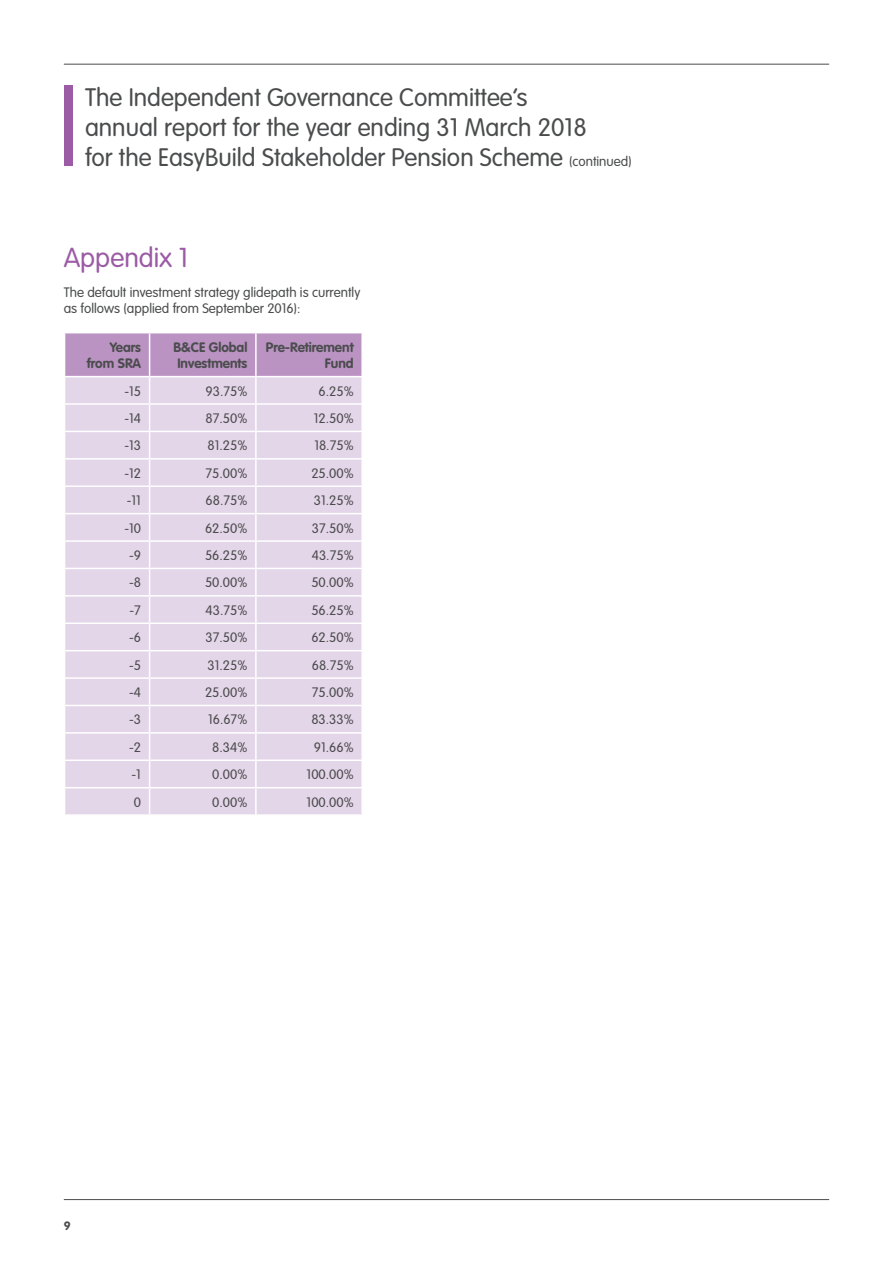
<style>
.page{position:relative;width:893px;height:1263px;background:#fff}
.page>*{position:absolute;margin:0;border:0;box-sizing:border-box;transform-origin:0 0}
._2__Subheading_1_-_1{font:300 27px "VAG Rounded Std";color:#9b5ba5}
._4__Body_Text_9_11{font:300 24.9px/30px "VAG Rounded Std";color:#4b4c4d}
._4__Body_Text_9_11-2{font:300 13.5px/16.5px "VAG Rounded Std";color:#4b4c4d}
._4__Body_Text_9_11-3{font:700 13.5px/16.5px "VAG Rounded Std";color:#4b4c4d;text-align:right}
.t1{font:700 12px "VAG Rounded Std";color:#4b4c4d}
.s1{font-size:13.5px}
</style>
<div class="page">
<hr style="left:64px;top:1199px;width:765px;height:1px;background:#4b4c4d">
<hr style="left:64px;top:64px;width:765px;height:1px;background:#4b4c4d">
<div style="left:64px;top:85px;width:8px;height:81px;background:#9b5ba5"></div>
<svg style="left:64px;top:333px;width:298px;height:481px;background:#e2d2e7"></svg>
<hr style="left:256px;top:787px;width:107px;height:1px;background:#fff">
<hr style="left:255px;top:788px;width:2px;height:26px;background:#fff">
<hr style="left:361px;top:788px;width:2px;height:26px;background:#fff">
<p class="_4__Body_Text_9_11" style="left:85px;top:83px;width:548px">The Independent Governance Committee’s<br>annual report for the year ending 31 March 2018<br>for the EasyBuild Stakeholder Pension Scheme <span class="s1">(continued)</span></p>
<p class="_2__Subheading_1_-_1" style="left:64px;top:243px;width:126px">Appendix 1</p>
<p class="_4__Body_Text_9_11-2" style="left:64px;top:284px;width:298px">The default investment strategy glidepath is currently as follows (applied from September 2016):</p>
<p class="_4__Body_Text_9_11-3" style="left:87px;top:339px;width:56px">Years from SRA</p>
<p class="_4__Body_Text_9_11-3" style="left:173px;top:339px;width:75px;text-align:left">B&amp;CE Global<br>Investments</p>
<p class="_4__Body_Text_9_11-3" style="left:266px;top:339px;width:89px">Pre-Retirement<br>Fund</p>
<p class="_4__Body_Text_9_11-2" style="left:124px;top:383px;width:18px">-15</p>
<p class="_4__Body_Text_9_11-2" style="left:206px;top:383px;width:43px">93.75%</p>
<p class="_4__Body_Text_9_11-2" style="left:319px;top:383px;width:37px">6.25%</p>
<p class="_4__Body_Text_9_11-2" style="left:124px;top:410px;width:18px">-14</p>
<p class="_4__Body_Text_9_11-2" style="left:206px;top:410px;width:43px">87.50%</p>
<p class="_4__Body_Text_9_11-2" style="left:314px;top:410px;width:41px">12.50%</p>
<p class="_4__Body_Text_9_11-2" style="left:124px;top:438px;width:18px">-13</p>
<p class="_4__Body_Text_9_11-2" style="left:208px;top:438px;width:41px">81.25%</p>
<p class="_4__Body_Text_9_11-2" style="left:314px;top:438px;width:41px">18.75%</p>
<p class="_4__Body_Text_9_11-2" style="left:124px;top:465px;width:18px">-12</p>
<p class="_4__Body_Text_9_11-2" style="left:206px;top:465px;width:43px">75.00%</p>
<p class="_4__Body_Text_9_11-2" style="left:311px;top:465px;width:44px">25.00%</p>
<p class="_4__Body_Text_9_11-2" style="left:127px;top:493px;width:16px">-11</p>
<p class="_4__Body_Text_9_11-2" style="left:206px;top:493px;width:43px">68.75%</p>
<p class="_4__Body_Text_9_11-2" style="left:314px;top:493px;width:41px">31.25%</p>
<p class="_4__Body_Text_9_11-2" style="left:124px;top:520px;width:18px">-10</p>
<p class="_4__Body_Text_9_11-2" style="left:205px;top:520px;width:44px">62.50%</p>
<p class="_4__Body_Text_9_11-2" style="left:312px;top:520px;width:43px">37.50%</p>
<p class="_4__Body_Text_9_11-2" style="left:129px;top:547px;width:13px">-9</p>
<p class="_4__Body_Text_9_11-2" style="left:205px;top:547px;width:44px">56.25%</p>
<p class="_4__Body_Text_9_11-2" style="left:312px;top:547px;width:43px">43.75%</p>
<p class="_4__Body_Text_9_11-2" style="left:129px;top:575px;width:13px">-8</p>
<p class="_4__Body_Text_9_11-2" style="left:205px;top:575px;width:44px">50.00%</p>
<p class="_4__Body_Text_9_11-2" style="left:311px;top:575px;width:44px">50.00%</p>
<p class="_4__Body_Text_9_11-2" style="left:130px;top:602px;width:13px">-7</p>
<p class="_4__Body_Text_9_11-2" style="left:206px;top:602px;width:43px">43.75%</p>
<p class="_4__Body_Text_9_11-2" style="left:311px;top:602px;width:44px">56.25%</p>
<p class="_4__Body_Text_9_11-2" style="left:129px;top:630px;width:13px">-6</p>
<p class="_4__Body_Text_9_11-2" style="left:206px;top:630px;width:43px">37.50%</p>
<p class="_4__Body_Text_9_11-2" style="left:311px;top:630px;width:44px">62.50%</p>
<p class="_4__Body_Text_9_11-2" style="left:129px;top:657px;width:13px">-5</p>
<p class="_4__Body_Text_9_11-2" style="left:208px;top:657px;width:41px">31.25%</p>
<p class="_4__Body_Text_9_11-2" style="left:312px;top:657px;width:43px">68.75%</p>
<p class="_4__Body_Text_9_11-2" style="left:129px;top:684px;width:13px">-4</p>
<p class="_4__Body_Text_9_11-2" style="left:205px;top:684px;width:44px">25.00%</p>
<p class="_4__Body_Text_9_11-2" style="left:312px;top:684px;width:43px">75.00%</p>
<p class="_4__Body_Text_9_11-2" style="left:129px;top:712px;width:13px">-3</p>
<p class="_4__Body_Text_9_11-2" style="left:208px;top:712px;width:41px">16.67%</p>
<p class="_4__Body_Text_9_11-2" style="left:311px;top:712px;width:44px">83.33%</p>
<p class="_4__Body_Text_9_11-2" style="left:129px;top:739px;width:13px">-2</p>
<p class="_4__Body_Text_9_11-2" style="left:212px;top:739px;width:37px">8.34%</p>
<p class="_4__Body_Text_9_11-2" style="left:314px;top:739px;width:41px">91.66%</p>
<p class="_4__Body_Text_9_11-2" style="left:132px;top:767px;width:11px">-1</p>
<p class="_4__Body_Text_9_11-2" style="left:212px;top:767px;width:37px">0.00%</p>
<p class="_4__Body_Text_9_11-2" style="left:307px;top:767px;width:49px">100.00%</p>
<p class="_4__Body_Text_9_11-2" style="left:134px;top:794px;width:9px">0</p>
<p class="_4__Body_Text_9_11-2" style="left:212px;top:794px;width:37px">0.00%</p>
<p class="_4__Body_Text_9_11-2" style="left:307px;top:794px;width:49px">100.00%</p>
<p class="t1" style="left:64px;top:1218px;width:8px">9</p>
</div>
